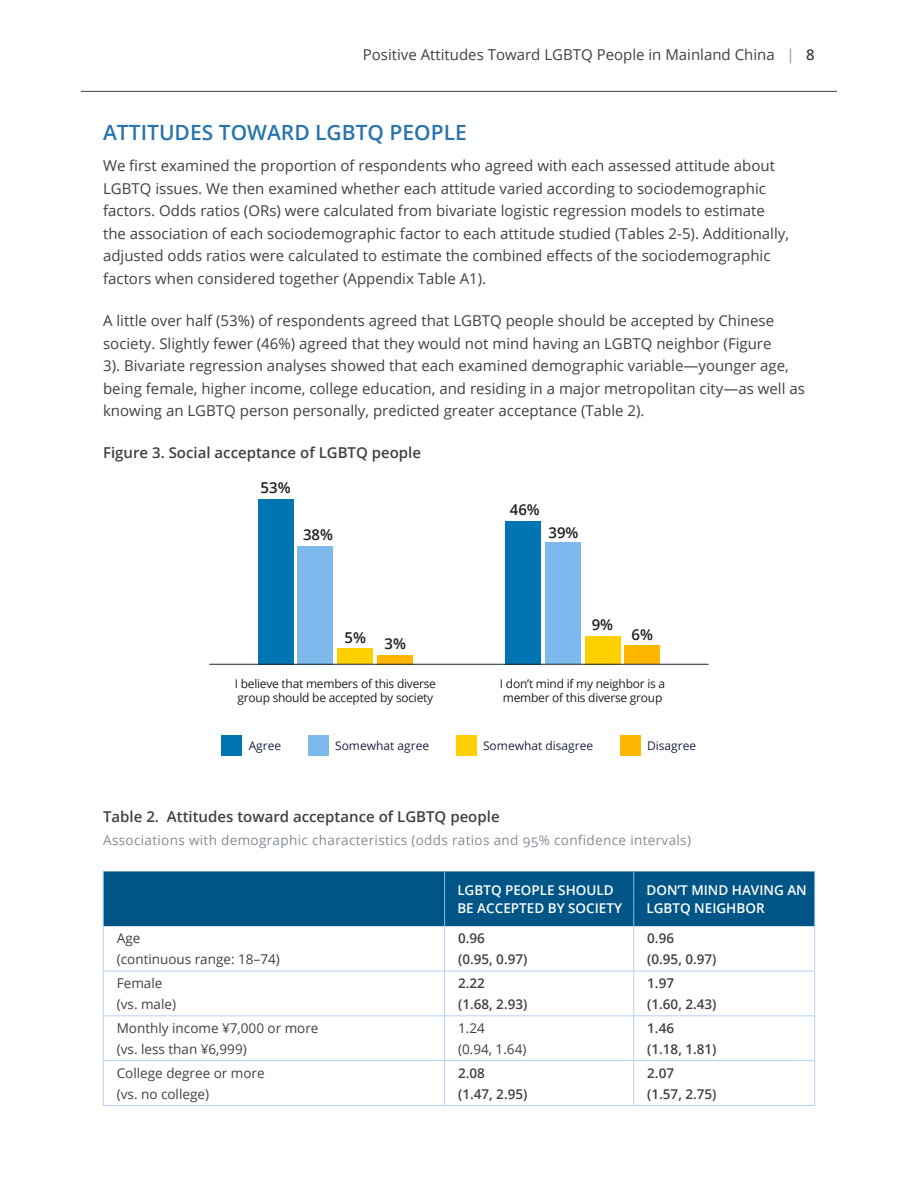
<style>
.page{position:relative;width:918px;height:1188px;background:#fff}
.page>*{position:absolute;margin:0;border:0;box-sizing:border-box;transform-origin:0 0}
.Heading_2{font:600 21px "Open Sans";color:#2774ae}
.Body_Text{font:15px/22.5px "Open Sans";color:#414042}
.Table_Heading{font:600 15px "Open Sans";color:#414042}
.Figure_Heading{font:600 15px "Open Sans";color:#414042}
.t1{font:600 15px "Open Sans";color:#1d2125}
.Table_Content{font:13.5px/21px "Open Sans";color:#414042}
.Table_Content-2{font:600 13.5px/21px "Open Sans";color:#414042}
.Figure_Subheader{font:13.5px "Open Sans";letter-spacing:.025em;color:#828c96}
.Table_Header{font:600 13.5px/18px "Open Sans";color:#fff}
.t2{font:12px/13.5px "Open Sans";letter-spacing:-.02em;color:#1d2125}
.t3{font:12px "Open Sans";color:#1d2244}
.s1{color:#939598}
.s2{font-weight:600}
</style>
<div class="page">
<hr style="left:81px;top:91px;width:756px;height:1px;background:#414042">
<div style="left:104px;top:871px;width:710px;height:55px;background:#005587"></div>
<hr style="left:444px;top:871px;width:1px;height:55px;background:#8bb8e8">
<hr style="left:633px;top:871px;width:1px;height:55px;background:#8bb8e8">
<hr style="left:103px;top:926px;width:1px;height:45px;background:#b3d2f3">
<hr style="left:444px;top:926px;width:1px;height:45px;background:#b3d2f3">
<hr style="left:633px;top:926px;width:1px;height:45px;background:#b3d2f3">
<hr style="left:814px;top:926px;width:1px;height:45px;background:#b3d2f3">
<hr style="left:103px;top:971px;width:342px;height:1px;background:#b3d2f3">
<hr style="left:103px;top:971px;width:1px;height:45px;background:#b3d2f3">
<hr style="left:445px;top:971px;width:189px;height:1px;background:#b3d2f3">
<hr style="left:444px;top:971px;width:1px;height:45px;background:#b3d2f3">
<hr style="left:634px;top:971px;width:181px;height:1px;background:#b3d2f3">
<hr style="left:633px;top:971px;width:1px;height:45px;background:#b3d2f3">
<hr style="left:814px;top:971px;width:1px;height:45px;background:#b3d2f3">
<hr style="left:103px;top:1016px;width:342px;height:1px;background:#b3d2f3">
<hr style="left:103px;top:1016px;width:1px;height:44px;background:#b3d2f3">
<hr style="left:445px;top:1016px;width:189px;height:1px;background:#b3d2f3">
<hr style="left:444px;top:1016px;width:1px;height:44px;background:#b3d2f3">
<hr style="left:634px;top:1016px;width:181px;height:1px;background:#b3d2f3">
<hr style="left:633px;top:1016px;width:1px;height:44px;background:#b3d2f3">
<hr style="left:814px;top:1016px;width:1px;height:44px;background:#b3d2f3">
<hr style="left:103px;top:1060px;width:342px;height:1px;background:#b3d2f3">
<hr style="left:103px;top:1061px;width:1px;height:44px;background:#b3d2f3">
<hr style="left:445px;top:1060px;width:189px;height:1px;background:#b3d2f3">
<hr style="left:444px;top:1061px;width:1px;height:44px;background:#b3d2f3">
<hr style="left:634px;top:1060px;width:181px;height:1px;background:#b3d2f3">
<hr style="left:633px;top:1061px;width:1px;height:44px;background:#b3d2f3">
<hr style="left:814px;top:1061px;width:1px;height:44px;background:#b3d2f3">
<hr style="left:103px;top:1105px;width:342px;height:1px;background:#b3d2f3">
<hr style="left:445px;top:1105px;width:189px;height:1px;background:#b3d2f3">
<hr style="left:634px;top:1105px;width:181px;height:1px;background:#b3d2f3">
<hr style="left:103px;top:871px;width:1px;height:55px;background:#8bb8e8">
<hr style="left:814px;top:871px;width:1px;height:55px;background:#8bb8e8">
<div style="left:222px;top:735px;width:20px;height:20px;background:#0075b3"></div>
<div style="left:308px;top:735px;width:20px;height:20px;background:#7db9ed"></div>
<div style="left:456px;top:735px;width:20px;height:20px;background:#ffd000"></div>
<div style="left:620px;top:735px;width:20px;height:20px;background:#ffb600"></div>
<div style="left:377px;top:655px;width:36px;height:9px;background:#ffb600"></div>
<div style="left:337px;top:649px;width:36px;height:15px;background:#ffd000"></div>
<div style="left:298px;top:546px;width:35px;height:118px;background:#7db9ed"></div>
<div style="left:258px;top:499px;width:36px;height:165px;background:#0075b3"></div>
<div style="left:624px;top:646px;width:36px;height:18px;background:#ffb600"></div>
<div style="left:585px;top:636px;width:35px;height:28px;background:#ffd000"></div>
<div style="left:545px;top:543px;width:36px;height:121px;background:#7db9ed"></div>
<div style="left:505px;top:521px;width:36px;height:143px;background:#0075b3"></div>
<hr style="left:209px;top:664px;width:500px;height:1px;background:#1d2125">
<p class="Body_Text" style="left:363px;top:43px;width:454px">Positive Attitudes Toward LGBTQ People in Mainland China <span class="s1">|</span> <span class="s2">8</span></p>
<p class="Heading_2" style="left:103px;top:118px;width:365px">ATTITUDES TOWARD LGBTQ PEOPLE</p>
<p class="Body_Text" style="left:103px;top:154px;width:688px">We first examined the proportion of respondents who agreed with each assessed attitude about LGBTQ issues. We then examined whether each attitude varied according to sociodemographic factors. Odds ratios (ORs) were calculated from bivariate logistic regression models to estimate the association of each sociodemographic factor to each attitude studied (Tables 2-5). Additionally, adjusted odds ratios were calculated to estimate the combined effects of the sociodemographic factors when considered together (Appendix Table A1).</p>
<p class="Body_Text" style="left:103px;top:309px;width:703px">A little over half (53%) of respondents agreed that LGBTQ people should be accepted by Chinese society. Slightly fewer (46%) agreed that they would not mind having an LGBTQ neighbor (Figure<br>3). Bivariate regression analyses showed that each examined demographic variable—younger age, being female, higher income, college education, and residing in a major metropolitan city—as well as knowing an LGBTQ person personally, predicted greater acceptance (Table 2).</p>
<p class="Figure_Heading" style="left:103px;top:442px;width:320px">Figure 3. Social acceptance of LGBTQ people</p>
<p class="t1" style="left:261px;top:477px;width:32px">53%</p>
<p class="t1" style="left:303px;top:524px;width:32px">38%</p>
<p class="t1" style="left:345px;top:630px;width:63px">5% 3%</p>
<p class="t1" style="left:510px;top:499px;width:32px">46%</p>
<p class="t1" style="left:549px;top:522px;width:32px">39%</p>
<p class="t1" style="left:592px;top:614px;width:23px">9%</p>
<p class="t1" style="left:632px;top:624px;width:23px">6%</p>
<p class="t2" style="left:235px;top:677px;width:203px">I believe that members of this diverse group should be accepted by society</p>
<p class="t2" style="left:500px;top:677px;width:167px">I don’t mind if my neighbor is a member of this diverse group</p>
<p class="t3" style="left:249px;top:738px;width:34px">Agree</p>
<p class="t3" style="left:335px;top:738px;width:96px">Somewhat agree</p>
<p class="t3" style="left:483px;top:738px;width:112px">Somewhat disagree</p>
<p class="t3" style="left:647px;top:738px;width:51px">Disagree</p>
<h4 class="Table_Heading" style="left:103px;top:806px;width:398px">Table 2. Attitudes toward acceptance of LGBTQ people</h4>
<p class="Figure_Subheader" style="left:103px;top:831px;width:589px">Associations with demographic characteristics (odds ratios and 95% confidence intervals)</p>
<p class="Table_Header" style="left:457px;top:881px;width:166px">LGBTQ PEOPLE SHOULD<br>BE ACCEPTED BY SOCIETY</p>
<p class="Table_Header" style="left:647px;top:881px;width:162px">DON’T MIND HAVING AN<br>LGBTQ NEIGHBOR</p>
<p class="Table_Content" style="left:117px;top:928px;width:165px">Age<br>(continuous range: 18–74)</p>
<p class="Table_Content-2" style="left:458px;top:928px;width:71px">0.96<br>(0.95, 0.97)</p>
<p class="Table_Content-2" style="left:647px;top:928px;width:71px">0.96<br>(0.95, 0.97)</p>
<p class="Table_Content" style="left:117px;top:972px;width:61px">Female (vs. male)</p>
<p class="Table_Content-2" style="left:458px;top:972px;width:71px">2.22<br>(1.68, 2.93)</p>
<p class="Table_Content-2" style="left:647px;top:972px;width:71px">1.97<br>(1.60, 2.43)</p>
<p class="Table_Content" style="left:117px;top:1017px;width:203px">Monthly income ¥7,000 or more (vs. less than ¥6,999)</p>
<p class="Table_Content" style="left:458px;top:1017px;width:70px">1.24<br>(0.94, 1.64)</p>
<p class="Table_Content-2" style="left:647px;top:1017px;width:71px">1.46<br>(1.18, 1.81)</p>
<p class="Table_Content" style="left:117px;top:1062px;width:149px">College degree or more (vs. no college)</p>
<p class="Table_Content-2" style="left:458px;top:1062px;width:71px">2.08<br>(1.47, 2.95)</p>
<p class="Table_Content-2" style="left:647px;top:1062px;width:71px">2.07<br>(1.57, 2.75)</p>
</div>
